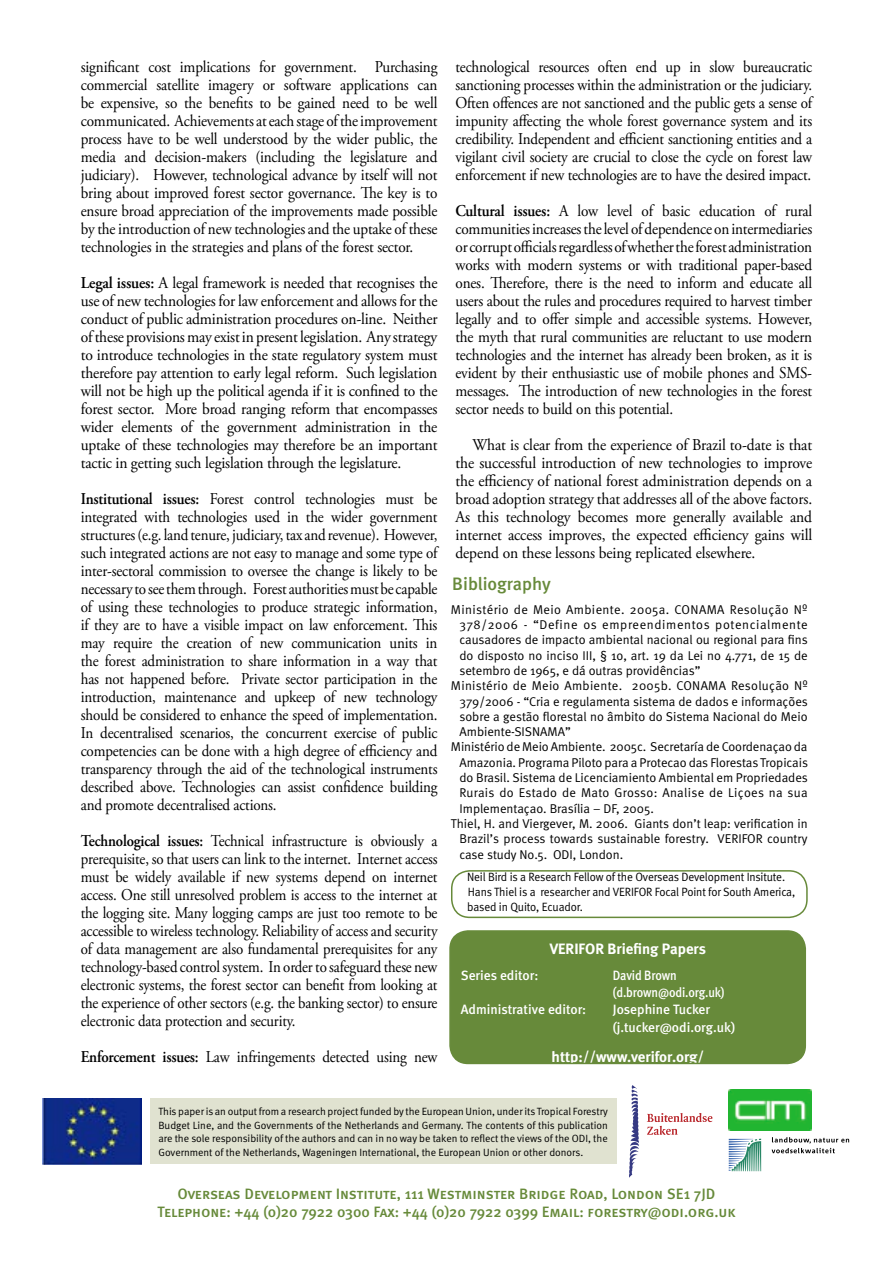
<style>
.page{position:relative;width:893px;height:1263px;background:#fff}
.page>*{position:absolute;margin:0;border:0;box-sizing:border-box;transform-origin:0 0}
.Body_Header_1{font:500 18px "Meta";color:#678a3a}
.Body_Text_no_indent{font:16.5px/18px "Adobe Garamond Pro";letter-spacing:-.01em;color:#000;text-align:justify;scale:.91 1}
.Body_Text_no_indent-2{font:16.5px/18px "Adobe Garamond Pro";letter-spacing:-.01em;color:#000;text-align:justify;scale:.92 1}
.Body_Text_no_indent-3{font:16.5px/18px "Adobe Garamond Pro";letter-spacing:-.01em;color:#000;text-align:justify;scale:.9 1}
.Body_Text_no_indent-4{font:16.5px/18px "Adobe Garamond Pro";letter-spacing:-.01em;color:#000;text-align:justify;scale:.94 1}
.Body_Text{font:16.5px/18px "Adobe Garamond Pro";letter-spacing:-.005em;color:#000;text-align:justify;scale:.94 1}
.t1{font:15px "Meta Medium Caps";letter-spacing:-.005em;color:#678a3a}
.Box_Text{font:700 15px "Meta";color:#fff}
.Box_Text-2{font:500 13.5px "Meta";color:#fff}
.Box_Text-3{font:500 13.5px "Meta";color:#fff;scale:.9 1}
.BPfurtherread{font:12.75px/15.3px "Meta Normal";color:#000;text-align:justify}
.Paragraph_Style_5{font:12px "Meta Normal";letter-spacing:-.01em;color:#000;scale:.95 1}
.Box_Text-4{font:10.5px/13.5px "Meta Normal";color:#000;text-align:justify}
.s1{font-weight:600}
</style>
<div class="page">
<div style="left:150px;top:1098px;width:466px;height:66px;background:#e0e2d0"></div>
<img style="left:43px;top:1098px;width:98px;height:66px">
<img style="left:728px;top:1089px;width:83px;height:42px">
<svg style="left:629px;top:1085px;width:10px;height:93px"></svg>
<svg style="left:647px;top:1113px;width:65px;height:22px"></svg>
<svg style="left:772px;top:1137px;width:77px;height:16px"></svg>
<svg style="left:729px;top:1139px;width:32px;height:32px"></svg>
<div style="left:449px;top:930px;width:358px;height:133px;background:#678a3a"></div>
<svg style="left:451px;top:870px;width:357px;height:47px"></svg>
<p class="Body_Text_no_indent-2" style="left:81px;top:58px;width:389px">significant cost implications for government. Purchasing commercial satellite imagery or software applications can be expensive, so the benefits to be gained need to be well communicated. Achievements at each stage of the improvement process have to be well understood by the wider public, the media and decision-makers (including the legislature and judiciary). However, technological advance by itself will not bring about improved forest sector governance. The key is to ensure broad appreciation of the improvements made possible by the introduction of new technologies and the uptake of these technologies in the strategies and plans of the forest sector.</p>
<p class="Body_Text_no_indent-4" style="left:81px;top:274px;width:381px"><span class="s1">Legal issues:</span> A legal framework is needed that recognises the use of new technologies for law enforcement and allows for the conduct of public administration procedures on-line. Neither of these provisions may exist in present legislation. Any strategy to introduce technologies in the state regulatory system must therefore pay attention to early legal reform. Such legislation will not be high up the political agenda if it is confined to the forest sector. More broad ranging reform that encompasses wider elements of the government administration in the uptake of these technologies may therefore be an important tactic in getting such legislation through the legislature.</p>
<p class="Body_Text_no_indent" style="left:81px;top:490px;width:394px"><span class="s1">Institutional issues:</span> Forest control technologies must be integrated with technologies used in the wider government structures (e.g. land tenure, judiciary, tax and revenue). However, such integrated actions are not easy to manage and some type of inter-sectoral commission to oversee the change is likely to be necessary to see them through. Forest authorities must be capable of using these technologies to produce strategic information, if they are to have a visible impact on law enforcement. This may require the creation of new communication units in the forest administration to share information in a way that has not happened before. Private sector participation in the introduction, maintenance and upkeep of new technology should be considered to enhance the speed of implementation.<br>In decentralised scenarios, the concurrent exercise of public competencies can be done with a high degree of efficiency and transparency through the aid of the technological instruments described above. Technologies can assist confidence building and promote decentralised actions.</p>
<p class="Body_Text_no_indent-3" style="left:81px;top:832px;width:398px"><span class="s1">Technological issues:</span> Technical infrastructure is obviously a prerequisite, so that users can link to the internet. Internet access must be widely available if new systems depend on internet access. One still unresolved problem is access to the internet at the logging site. Many logging camps are just too remote to be accessible to wireless technology. Reliability of access and security of data management are also fundamental prerequisites for any technology-based control system. In order to safeguard these new electronic systems, the forest sector can benefit from looking at the experience of other sectors (e.g. the banking sector) to ensure electronic data protection and security.</p>
<p class="Body_Text_no_indent" style="left:81px;top:1048px;width:393px"><span class="s1">Enforcement issues:</span> Law infringements detected using new</p>
<p class="Body_Text_no_indent" style="left:455px;top:58px;width:393px">technological resources often end up in slow bureaucratic sanctioning processes within the administration or the judiciary.<br>Often offences are not sanctioned and the public gets a sense of impunity affecting the whole forest governance system and its credibility. Independent and efficient sanctioning entities and a vigilant civil society are crucial to close the cycle on forest law enforcement if new technologies are to have the desired impact.</p>
<p class="Body_Text_no_indent-2" style="left:455px;top:202px;width:389px"><span class="s1">Cultural issues:</span> A low level of basic education of rural communities increases the level of dependence on intermediaries or corrupt officials regardless of whether the forest administration works with modern systems or with traditional paper-based ones. Therefore, there is the need to inform and educate all users about the rules and procedures required to harvest timber legally and to offer simple and accessible systems. However, the myth that rural communities are reluctant to use modern technologies and the internet has already been broken, as it is evident by their enthusiastic use of mobile phones and SMS&shy;messages. The introduction of new technologies in the forest sector needs to build on this potential.</p>
<p class="Body_Text" style="left:455px;top:436px;width:381px;text-indent:17px">What is clear from the experience of Brazil to-date is that the successful introduction of new technologies to improve the efficiency of national forest administration depends on a broad adoption strategy that addresses all of the above factors.<br>As this technology becomes more generally available and internet access improves, the expected efficiency gains will depend on these lessons being replicated elsewhere.</p>
<p class="Body_Header_1" style="left:452px;top:573px;width:100px">Bibliography</p>
<p class="BPfurtherread" style="left:459px;top:601px;width:350px;text-indent:-8px">Ministério de Meio Ambiente. 2005a. CONAMA Resolução Nº 378/2006 - “Define os empreendimentos potencialmente causadores de impacto ambiental nacional ou regional para fins do disposto no inciso III, § 1o, art. 19 da Lei no 4.771, de 15 de setembro de 1965, e dá outras providências”</p>
<p class="BPfurtherread" style="left:459px;top:678px;width:350px;text-indent:-8px">Ministério de Meio Ambiente. 2005b. CONAMA Resolução Nº 379/2006 - “Cria e regulamenta sistema de dados e informações sobre a gestão florestal no âmbito do Sistema Nacional do Meio Ambiente-SISNAMA”</p>
<p class="BPfurtherread" style="left:459px;top:739px;width:350px;text-indent:-8px">Ministério de Meio Ambiente. 2005c. Secretaría de Coordenaçao da Amazonia. Programa Piloto para a Protecao das Florestas Tropicais do Brasil. Sistema de Licenciamiento Ambiental em Propriedades Rurais do Estado de Mato Grosso: Analise de Liçoes na sua Implementaçao. Brasília – DF, 2005.</p>
<p class="BPfurtherread" style="left:459px;top:816px;width:350px;text-indent:-8px">Thiel, H. and Viergever, M. 2006. Giants don’t leap: verification in Brazil’s process towards sustainable forestry. VERIFOR country case study No.5. ODI, London.</p>
<p class="Paragraph_Style_5" style="left:467px;top:870px;width:336px">Neil Bird is a Research Fellow of the Overseas Development Insitute.</p>
<p class="Paragraph_Style_5" style="left:468px;top:885px;width:346px">Hans Thiel is a researcher and VERIFOR Focal Point for South America,</p>
<p class="Paragraph_Style_5" style="left:467px;top:900px;width:123px">based in Quito, Ecuador.</p>
<p class="Box_Text" style="left:550px;top:939px;width:158px">VERIFOR Briefing Papers</p>
<p class="Box_Text-2" style="left:461px;top:967px;width:79px">Series editor:</p>
<p class="Box_Text-3" style="left:613px;top:967px;width:73px">David Brown</p>
<p class="Box_Text-3" style="left:613px;top:985px;width:126px">(d.brown@odi.org.uk)</p>
<p class="Box_Text-2" style="left:461px;top:1002px;width:127px">Administrative editor:</p>
<p class="Box_Text-2" style="left:613px;top:1002px;width:99px">Josephine Tucker</p>
<p class="Box_Text-2" style="left:613px;top:1019px;width:124px">(j.tucker@odi.org.uk)</p>
<p class="Box_Text" style="left:552px;top:1047px;width:154px">http://www.verifor.org/</p>
<p class="Box_Text-4" style="left:158px;top:1104px;width:451px">This paper is an output from a research project funded by the European Union, under its Tropical Forestry Budget Line, and the Governments of the Netherlands and Germany. The contents of this publication are the sole responsibility of the authors and can in no way be taken to reflect the views of the ODI, the Government of the Netherlands, Wageningen International, the European Union or other donors.</p>
<p class="t1" style="left:177px;top:1185px;width:540px">Overseas Development Institute, 111 Westminster Bridge Road, London SE1 7JD</p>
<p class="t1" style="left:158px;top:1203px;width:579px">Telephone: +44 (0)20 7922 0300 Fax: +44 (0)20 7922 0399 Email: forestry@odi.org.uk</p>
</div>
